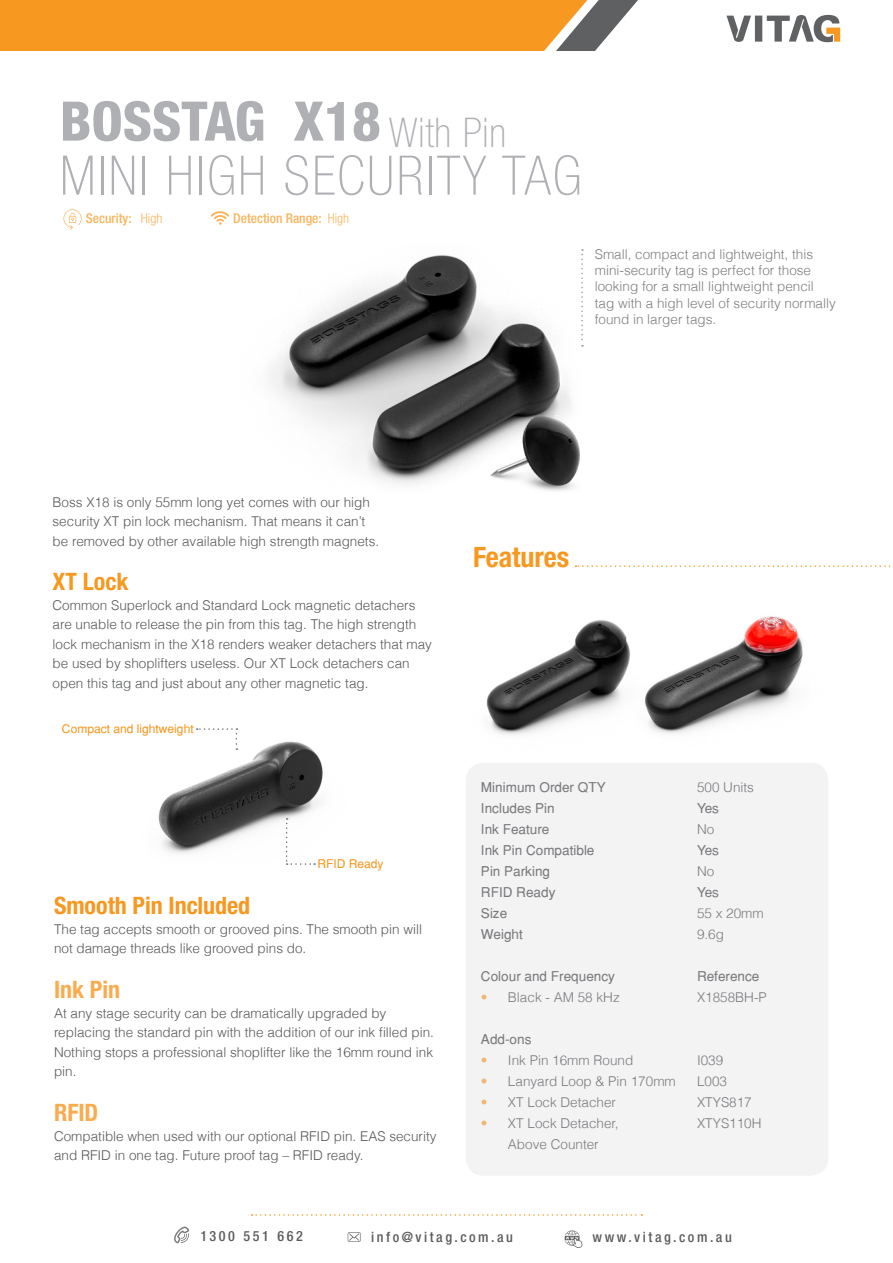
<style>
.page{position:relative;width:893px;height:1263px;background:#fff}
.page>*{position:absolute;margin:0;border:0;box-sizing:border-box;transform-origin:0 0}
.t1{font:100 condensed 54.6px "Helvetica Neue LT Std";letter-spacing:.04em;color:#afb0b4}
.t2{font:800 condensed 54.6px "Helvetica Neue LT Std";color:#afb0b4}
.t3{font:100 condensed 40.95px "Helvetica Neue LT Std";letter-spacing:.02em;color:#afb0b4}
.t4{font:700 condensed 28.05px "Helvetica Neue LT Std";color:#f79821}
.t5{font:700 condensed 24px "Helvetica Neue LT Std";color:#f79821}
.t6{font:700 condensed 24px "Helvetica Neue LT Std";color:#faab4e}
.t7{font:500 condensed 14.1px "Helvetica Neue LT Std";letter-spacing:.18em;color:#5c5c5c}
.t8{font:300 13.5px/19.5px "Helvetica";color:#57585a}
.t9{font:300 13.5px/16.2px "Helvetica";color:#7d7e7c}
.t10{font:13.5px "Helvetica";color:#57585a}
.t11{font:500 condensed 13.5px "Helvetica Neue LT Std";color:#f8981d}
.t12{font:12px "Helvetica";color:#f79821}
.s1{font-weight:300}
.s2{color:#faab4e}
</style>
<div class="page">
<img style="left:486px;top:620px;width:126px;height:115px">
<img style="left:612px;top:616px;width:191px;height:118px">
<img style="left:269px;top:249px;width:315px;height:242px">
<svg style="left:211px;top:211px;width:18px;height:14px"></svg>
<svg style="left:63px;top:209px;width:19px;height:21px"></svg>
<svg style="left:581px;top:249px;width:2px;height:98px"></svg>
<svg style="left:575px;top:565px;width:316px;height:2px"></svg>
<svg style="left:0;top:0;width:638px;height:51px;background:#ee9930"></svg>
<svg style="left:726px;top:16px;width:25px;height:26px"></svg>
<div style="left:755px;top:16px;width:7px;height:26px;background:#5f6162"></div>
<svg style="left:767px;top:14px;width:73px;height:29px"></svg>
<svg style="left:252px;top:1214px;width:390px;height:2px"></svg>
<svg style="left:174px;top:1227px;width:15px;height:17px"></svg>
<svg style="left:564px;top:1230px;width:18px;height:18px"></svg>
<svg style="left:348px;top:1232px;width:13px;height:10px"></svg>
<img style="left:158px;top:728px;width:165px;height:137px">
<svg style="left:197px;top:728px;width:40px;height:22px"></svg>
<svg style="left:286px;top:818px;width:29px;height:47px"></svg>
<div style="left:466px;top:763px;width:362px;height:413px;background:#f3f3f4;border-radius:18px"></div>
<p class="t2" style="left:60px;top:87px;width:322px">BOSSTAG X18</p>
<p class="t3" style="left:389px;top:110px;width:119px">With Pin</p>
<p class="t1" style="left:60px;top:145px;width:523px">MINI HIGH SECURITY TAG</p>
<p class="t11" style="left:86px;top:210px;width:78px">Security: <span class="s1">High</span></p>
<p class="t11" style="left:233px;top:210px;width:117px">Detection Range: <span class="s1">High</span></p>
<p class="t9" style="left:595px;top:245px;width:243px">Small, compact and lightweight, this mini-security tag is perfect for those looking for a small lightweight pencil tag with a high level of security normally found in larger tags.</p>
<p class="t8" style="left:53px;top:492px;width:328px">Boss X18 is only 55mm long yet comes with our high security XT pin lock mechanism. That means it can’t be removed by other available high strength magnets.</p>
<p class="t5" style="left:53px;top:567px;width:77px">XT Lock</p>
<p class="t8" style="left:53px;top:595px;width:381px">Common Superlock and Standard Lock magnetic detachers are unable to release the pin from this tag. The high strength lock mechanism in the X18 renders weaker detachers that may be used by shoplifters useless. Our XT Lock detachers can open this tag and just about any other magnetic tag.</p>
<p class="t12" style="left:62px;top:721px;width:133px">Compact and lightweight</p>
<p class="t4" style="left:473px;top:540px;width:98px">Features</p>
<p class="t12" style="left:317px;top:856px;width:68px">RFID Ready</p>
<p class="t5" style="left:54px;top:891px;width:198px">Smooth Pin Included</p>
<p class="t8" style="left:54px;top:918px;width:370px">The tag accepts smooth or grooved pins. The smooth pin will not damage threads like grooved pins do.</p>
<p class="t6" style="left:54px;top:975px;width:68px">Ink Pin</p>
<p class="t8" style="left:54px;top:1002px;width:381px">At any stage security can be dramatically upgraded by replacing the standard pin with the addition of our ink filled pin.<br>Nothing stops a professional shoplifter like the 16mm round ink pin.</p>
<p class="t6" style="left:54px;top:1098px;width:46px">RFID</p>
<p class="t8" style="left:54px;top:1125px;width:384px">Compatible when used with our optional RFID pin. EAS security and RFID in one tag. Future proof tag – RFID ready.</p>
<p class="t10" style="left:481px;top:779px;width:126px">Minimum Order QTY</p>
<p class="t8" style="left:697px;top:777px;width:59px">500 Units</p>
<p class="t10" style="left:481px;top:800px;width:75px">Includes Pin</p>
<p class="t10" style="left:697px;top:800px;width:24px">Yes</p>
<p class="t10" style="left:481px;top:821px;width:70px">Ink Feature</p>
<p class="t8" style="left:697px;top:819px;width:19px">No</p>
<p class="t10" style="left:481px;top:842px;width:115px">Ink Pin Compatible</p>
<p class="t10" style="left:697px;top:842px;width:24px">Yes</p>
<p class="t10" style="left:481px;top:863px;width:71px">Pin Parking</p>
<p class="t8" style="left:697px;top:861px;width:19px">No</p>
<p class="t10" style="left:481px;top:884px;width:76px">RFID Ready</p>
<p class="t10" style="left:697px;top:884px;width:24px">Yes</p>
<p class="t10" style="left:481px;top:905px;width:28px">Size</p>
<p class="t8" style="left:697px;top:903px;width:68px">55 x 20mm</p>
<p class="t10" style="left:481px;top:926px;width:43px">Weight</p>
<p class="t8" style="left:697px;top:924px;width:29px">9.6g</p>
<p class="t10" style="left:481px;top:968px;width:136px">Colour and Frequency</p>
<p class="t10" style="left:697px;top:968px;width:64px">Reference</p>
<p class="t8" style="left:481px;top:987px;width:140px"><span class="s2">•</span> Black - AM 58 kHz</p>
<p class="t8" style="left:697px;top:987px;width:71px">X1858BH-P</p>
<p class="t10" style="left:481px;top:1031px;width:52px">Add-ons</p>
<p class="t8" style="left:481px;top:1050px;width:154px"><span class="s2">•</span> Ink Pin 16mm Round</p>
<p class="t8" style="left:697px;top:1050px;width:28px">I039</p>
<p class="t8" style="left:481px;top:1071px;width:196px"><span class="s2">•</span> Lanyard Loop &amp; Pin 170mm</p>
<p class="t8" style="left:697px;top:1071px;width:32px">L003</p>
<p class="t8" style="left:481px;top:1092px;width:137px"><span class="s2">•</span> XT Lock Detacher</p>
<p class="t8" style="left:697px;top:1092px;width:56px">XTYS817</p>
<p class="t8" style="left:481px;top:1113px;width:139px"><span class="s2">•</span> XT Lock Detacher,</p>
<p class="t8" style="left:697px;top:1113px;width:66px">XTYS110H</p>
<p class="t8" style="left:508px;top:1134px;width:92px">Above Counter</p>
<p class="t7" style="left:200px;top:1227px;width:104px">1300 551 662</p>
<p class="t7" style="left:371px;top:1229px;width:143px">info@vitag.com.au</p>
<p class="t7" style="left:592px;top:1229px;width:141px">www.vitag.com.au</p>
</div>
